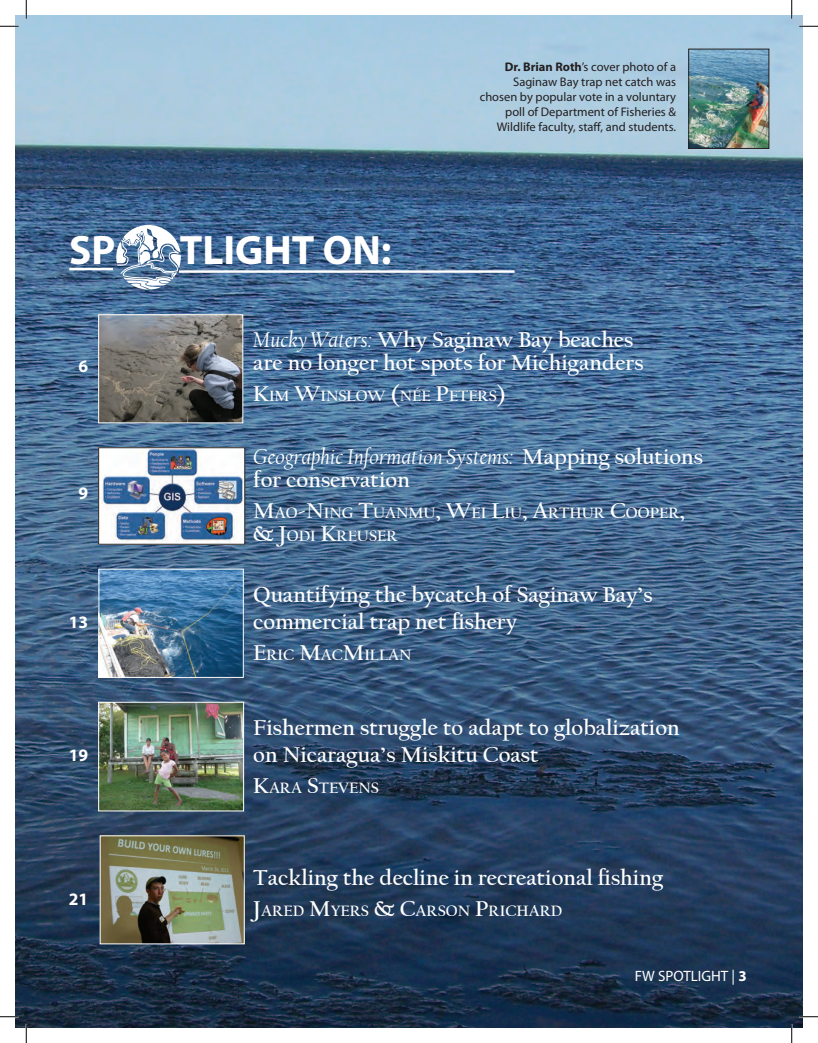
<style>
.page{position:relative;width:818px;height:1043px;background:#fff}
.page>*{position:absolute;margin:0;border:0;box-sizing:border-box;transform-origin:0 0}
.t1{font:700 41.25px "Myriad Pro";color:#fff}
.t2{font:700 22.5px/27px "Californian FB";color:#fff}
.t3{font:700 17.5px "Myriad Pro";color:#fff}
.t4{font:700 15.75px/22.5px "Californian FB";color:#fff}
.t5{font:15px "Myriad Pro";color:#fff}
.t6{font:12.5px/15px "Myriad Pro";color:#231f20;text-align:right}
.s1{font-weight:700}
.s2{font-weight:400;font-style:italic}
.s3{font-size:22.5px}
</style>
<div class="page">
<img style="left:15px;top:15px;width:787px;height:1012px">
<hr style="left:179px;top:270px;width:335px;height:3px;background:#fff">
<hr style="left:69px;top:268px;width:44px;height:2px;background:#fff">
<svg style="left:116px;top:224px;width:65px;height:65px"></svg>
<img style="left:100px;top:449px;width:143px;height:93px">
<div style="left:98px;top:447px;width:147px;height:97px;border:1px solid #231f20"></div>
<img style="left:100px;top:316px;width:141px;height:105px">
<div style="left:98px;top:314px;width:145px;height:109px;border:1px solid #fff"></div>
<img style="left:100px;top:704px;width:142px;height:105px">
<div style="left:98px;top:702px;width:146px;height:109px;border:1px solid #fff"></div>
<img style="left:102px;top:837px;width:140px;height:105px">
<img style="left:101px;top:571px;width:140px;height:104px">
<div style="left:99px;top:569px;width:144px;height:108px;border:1px solid #fff"></div>
<img style="left:690px;top:51px;width:77px;height:96px">
<div style="left:688px;top:49px;width:81px;height:100px;border:1px solid #231f20"></div>
<svg style="left:0;top:25px;width:19px;height:2px"></svg>
<svg style="left:799px;top:25px;width:19px;height:2px"></svg>
<svg style="left:0;top:1015px;width:19px;height:2px"></svg>
<svg style="left:799px;top:1015px;width:19px;height:2px"></svg>
<svg style="left:25px;top:0;width:2px;height:19px"></svg>
<svg style="left:25px;top:1024px;width:2px;height:18px"></svg>
<svg style="left:790px;top:0;width:2px;height:19px"></svg>
<svg style="left:790px;top:1024px;width:2px;height:18px"></svg>
<h1 class="t1" style="left:69px;top:223px;width:48px">SP</h1>
<h1 class="t1" style="left:180px;top:223px;width:213px">TLIGHT ON:</h1>
<p class="t6" style="left:479px;top:59px;width:198px"><span class="s1">Dr. Brian Roth</span>’s cover photo of a Saginaw Bay trap net catch was chosen by popular vote in a voluntary poll of Department of Fisheries &amp; Wildlife faculty, staff, and students.</p>
<p class="t3" style="left:78px;top:355px;width:11px">6</p>
<p class="t3" style="left:78px;top:482px;width:11px">9</p>
<p class="t3" style="left:69px;top:610px;width:21px">13</p>
<p class="t3" style="left:69px;top:744px;width:21px">19</p>
<p class="t3" style="left:69px;top:888px;width:21px">21</p>
<p class="t2" style="left:253px;top:329px;width:391px;line-height:22.5px"><span class="s2">Mucky Waters:</span> Why Saginaw Bay beaches are no longer hot spots for Michiganders</p>
<p class="t4" style="left:253px;top:385px;width:254px"><span class="s3">K</span>IM <span class="s3">W</span>INSLOW <span class="s3">(</span>NÉE <span class="s3">P</span>ETERS<span class="s3">)</span></p>
<p class="t2" style="left:253px;top:446px;width:451px;line-height:22.5px"><span class="s2">Geographic Information Systems:</span> Mapping solutions for conservation</p>
<p class="t4" style="left:253px;top:502px;width:433px"><span class="s3">M</span>AO<span class="s3">-N</span>ING <span class="s3">T</span>UANMU<span class="s3">, W</span>EI <span class="s3">L</span>IU<span class="s3">, A</span>RTHUR <span class="s3">C</span>OOPER<span class="s3">, &amp; J</span>ODI <span class="s3">K</span>REUSER</p>
<p class="t2" style="left:253px;top:581px;width:401px">Quantifying the bycatch of Saginaw Bay’s commercial trap net fishery</p>
<p class="t4" style="left:253px;top:644px;width:159px"><span class="s3">E</span>RIC <span class="s3">M</span>AC<span class="s3">M</span>ILLAN</p>
<p class="t2" style="left:253px;top:714px;width:428px">Fishermen struggle to adapt to globalization on Nicaragua’s Miskitu Coast</p>
<p class="t4" style="left:253px;top:777px;width:127px"><span class="s3">K</span>ARA <span class="s3">S</span>TEVENS</p>
<p class="t2" style="left:253px;top:864px;width:411px">Tackling the decline in recreational fishing</p>
<p class="t4" style="left:253px;top:900px;width:310px"><span class="s3">J</span>ARED <span class="s3">M</span>YERS <span class="s3">&amp; C</span>ARSON <span class="s3">P</span>RICHARD</p>
<p class="t5" style="left:634px;top:966px;width:113px">FW SPOTLIGHT | <span class="s1">3</span></p>
</div>
